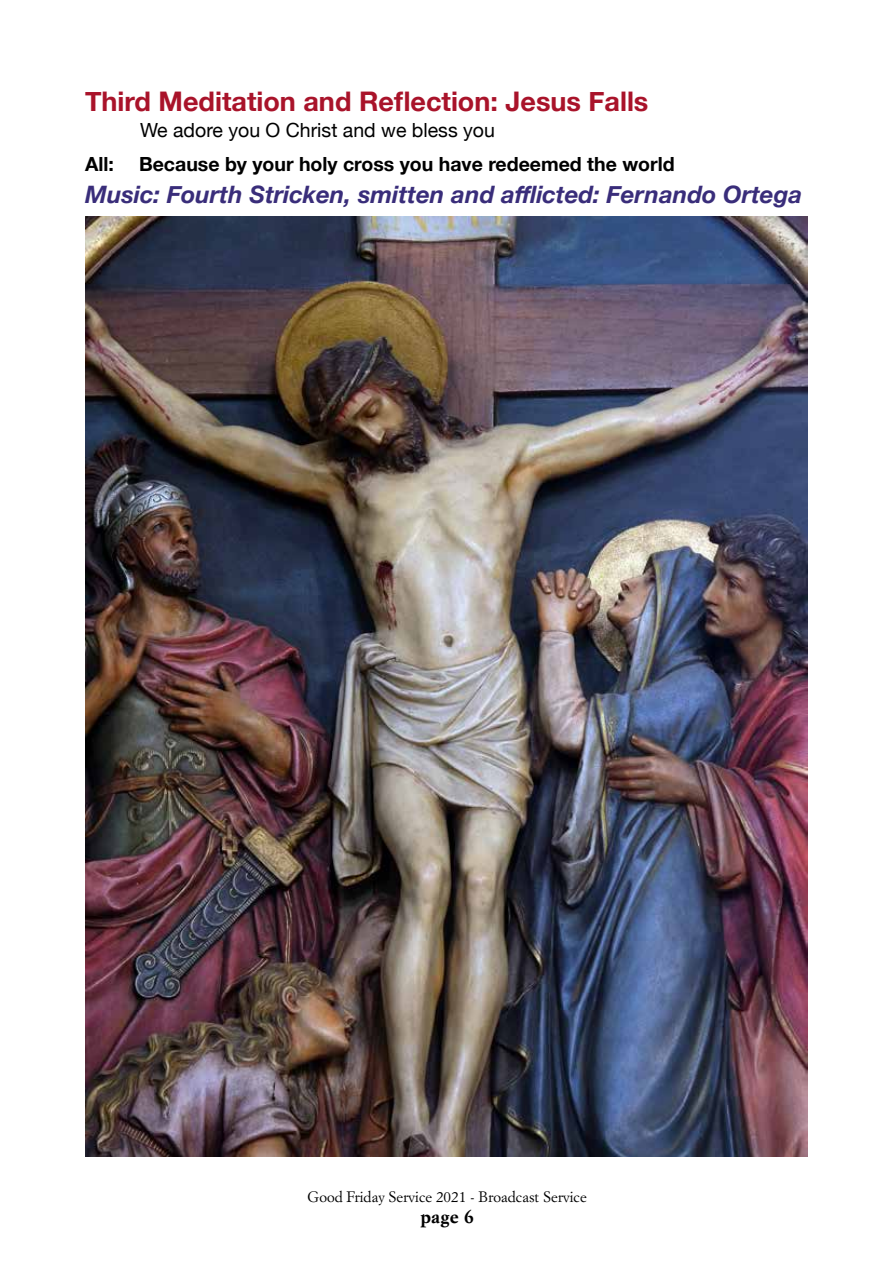
<style>
.page{position:relative;width:893px;height:1263px;background:#fff}
.page>*{position:absolute;margin:0;border:0;box-sizing:border-box;transform-origin:0 0}
.t1{font:700 27px "Helvetica Neue";color:#a9132a}
.t2{font:italic 700 24px "Helvetica Neue";color:#392d7a}
.t3{font:700 19.5px "Helvetica Neue";color:#000}
.t4{font:19.5px "Helvetica Neue";color:#000}
.t5{font:700 19.5px "Italian Garamond BT";color:#000}
.t6{font:15px "Italian Garamond BT";color:#000}
</style>
<div class="page">
<img style="left:85px;top:217px;width:723px;height:940px">
<p class="t1" style="left:85px;top:81px;width:565px">Third Meditation and Reflection: Jesus Falls</p>
<p class="t4" style="left:140px;top:116px;width:356px">We adore you O Christ and we bless you</p>
<p class="t3" style="left:85px;top:149px;width:30px">All:</p>
<p class="t3" style="left:139px;top:149px;width:537px">Because by your holy cross you have redeemed the world</p>
<p class="t2" style="left:85px;top:176px;width:719px">Music: Fourth Stricken, smitten and afflicted: Fernando Ortega</p>
<p class="t6" style="left:308px;top:1188px;width:281px">Good Friday Service 2021 - Broadcast Service</p>
<p class="t5" style="left:420px;top:1204px;width:55px">page 6</p>
</div>
